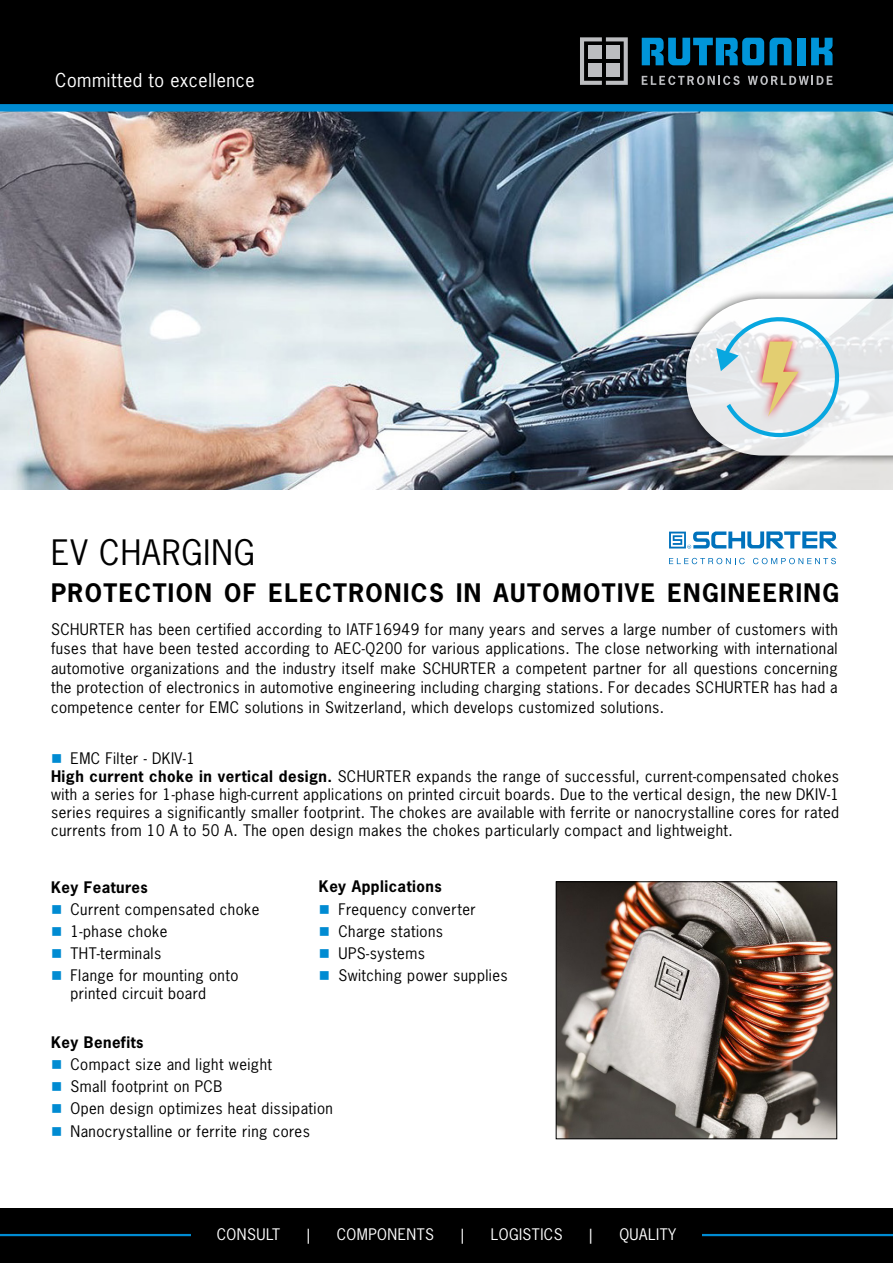
<style>
.page{position:relative;width:893px;height:1263px;background:#fff}
.page>*{position:absolute;margin:0;border:0;box-sizing:border-box;transform-origin:0 0}
.t1{font:33px "News Gothic Std";letter-spacing:.03em;color:#000}
.t2{font:700 24px "News Gothic Std";letter-spacing:.06em;color:#000}
.t3{font:18px "News Gothic Std";letter-spacing:.03em;color:#fff}
.t4{font:15px/22.2px "News Gothic Std";letter-spacing:.03em;color:#000}
.t5{font:700 15px "News Gothic Std";letter-spacing:.03em;color:#000}
.t6{font:15px "News Gothic Std";letter-spacing:.03em;color:#fff}
.s1{font-weight:700}
</style>
<div class="page">
<img style="left:0;top:112px;width:893px;height:377px">
<div style="left:0;top:0;width:893px;height:106px;background:#000"></div>
<div style="left:0;top:1208px;width:893px;height:55px;background:#000"></div>
<div style="left:0;top:104px;width:893px;height:8px;background:#008bd2"></div>
<hr style="left:0;top:1234px;width:893px;height:2px;background:#008bd2">
<div style="left:797px;top:38px;width:8px;height:27px;background:#0095d9"></div>
<svg style="left:811px;top:38px;width:21px;height:27px"></svg>
<svg style="left:642px;top:38px;width:149px;height:27px"></svg>
<svg style="left:642px;top:76px;width:98px;height:9px"></svg>
<svg style="left:748px;top:76px;width:84px;height:9px"></svg>
<svg style="left:580px;top:37px;width:48px;height:48px"></svg>
<div style="left:588px;top:46px;width:14px;height:13px;background:#bcbdc0"></div>
<div style="left:606px;top:46px;width:14px;height:13px;background:#bcbdc0"></div>
<div style="left:606px;top:63px;width:14px;height:14px;background:#bcbdc0"></div>
<div style="left:588px;top:63px;width:14px;height:14px;background:#bcbdc0"></div>
<div style="left:676px;top:289px;width:217px;height:176px;background:#000;opacity:.75"></div>
<svg style="left:686px;top:299px;width:207px;height:156px"></svg>
<img style="left:558px;top:883px;width:277px;height:254px">
<div style="left:556px;top:881px;width:281px;height:258px;border:1px solid #000"></div>
<div style="left:191px;top:1225px;width:511px;height:18px;background:#000"></div>
<svg style="left:669px;top:531px;width:169px;height:18px"></svg>
<svg style="left:669px;top:558px;width:76px;height:6px"></svg>
<svg style="left:753px;top:558px;width:83px;height:6px"></svg>
<p class="t3" style="left:55px;top:69px;width:201px">Committed to excellence</p>
<h1 class="t1" style="left:51px;top:532px;width:205px">EV CHARGING</h1>
<h2 class="t2" style="left:51px;top:577px;width:790px">PROTECTION OF ELECTRONICS IN AUTOMOTIVE ENGINEERING</h2>
<p class="t4" style="left:51px;top:619px;width:788px;line-height:19.5px;text-align:justify">SCHURTER has been certified according to IATF16949 for many years and serves a large number of customers with fuses that have been tested according to AEC-Q200 for various applications. The close networking with international automotive organizations and the industry itself make SCHURTER a competent partner for all questions concerning the protection of electronics in automotive engineering including charging stations. For decades SCHURTER has had a competence center for EMC solutions in Switzerland, which develops customized solutions.</p>
<p class="t4" style="left:51px;top:749px;width:790px;line-height:18px;text-indent:20px">EMC Filter - DKIV-1<br><span class="s1">High current choke in vertical design.</span> SCHURTER expands the range of successful, current-compensated chokes with a series for 1-phase high-current applications on printed circuit boards. Due to the vertical design, the new DKIV-1 series requires a significantly smaller footprint. The chokes are available with ferrite or nanocrystalline cores for rated currents from 10 A to 50 A. The open design makes the chokes particularly compact and lightweight.</p>
<p class="t5" style="left:319px;top:877px;width:124px">Key Applications</p>
<p class="t4" style="left:338px;top:898px;width:171px">Frequency converter<br>Charge stations<br>UPS-systems<br>Switching power supplies</p>
<p class="t5" style="left:51px;top:877px;width:98px">Key Features</p>
<p class="t4" style="left:71px;top:898px;width:190px">Current compensated choke<br>1-phase choke<br>THT-terminals<br>Flange for mounting onto</p>
<p class="t4" style="left:71px;top:982px;width:137px">printed circuit board</p>
<p class="t5" style="left:51px;top:1032px;width:94px">Key Benefits</p>
<p class="t4" style="left:71px;top:1053px;width:264px">Compact size and light weight<br>Small footprint on PCB<br>Open design optimizes heat dissipation<br>Nanocrystalline or ferrite ring cores</p>
<p class="t6" style="left:217px;top:1224px;width:65px">CONSULT</p>
<p class="t6" style="left:307px;top:1224px;width:5px">|</p>
<p class="t6" style="left:337px;top:1224px;width:99px">COMPONENTS</p>
<p class="t6" style="left:461px;top:1224px;width:5px">|</p>
<p class="t6" style="left:491px;top:1224px;width:73px">LOGISTICS</p>
<p class="t6" style="left:589px;top:1224px;width:5px">|</p>
<p class="t6" style="left:619px;top:1224px;width:58px">QUALITY</p>
</div>
